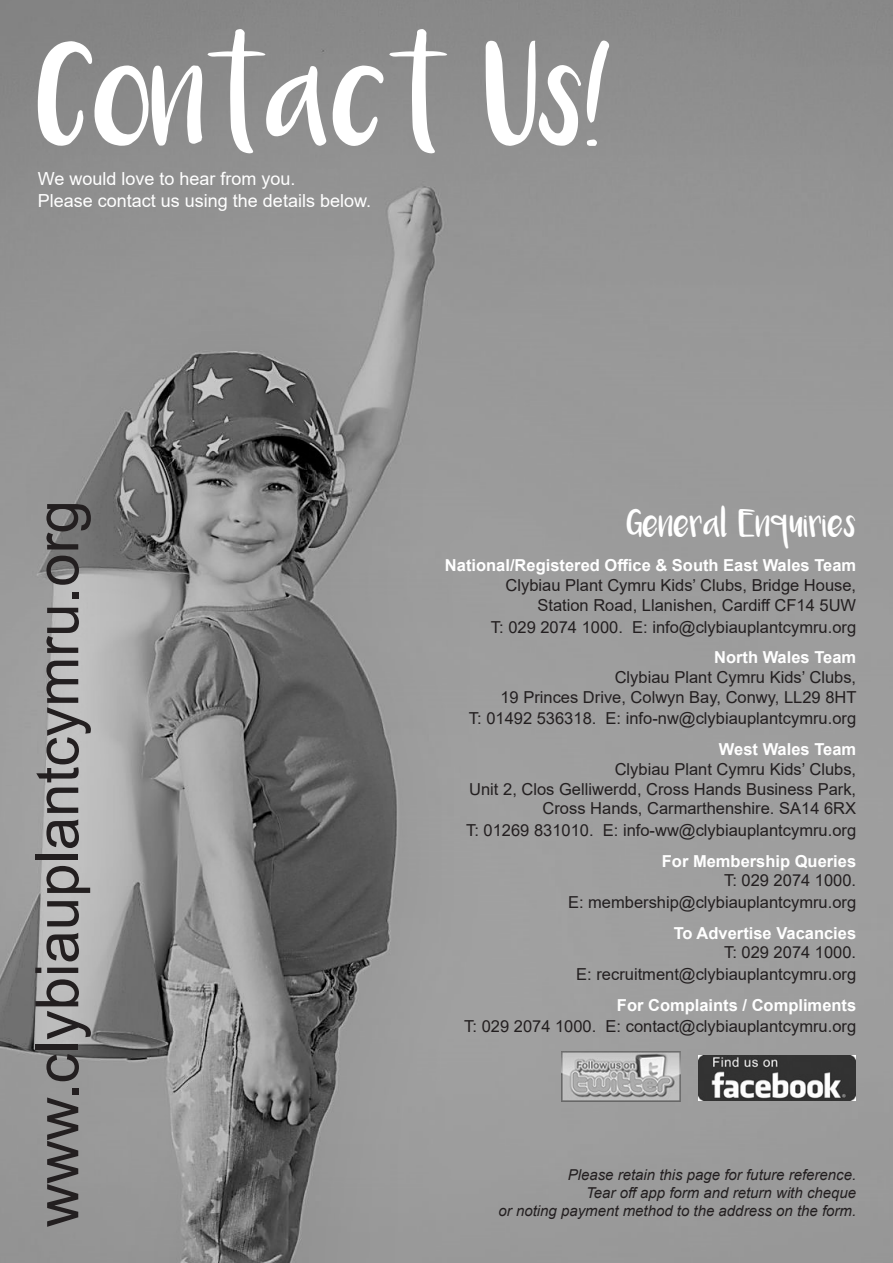
<style>
.page{position:relative;width:893px;height:1263px;background:#fff}
.page>*{position:absolute;margin:0;border:0;box-sizing:border-box;transform-origin:0 0}
.t1{font:78px "Luna";color:#fff}
.t2{font:60px "Arial";color:#231f20}
.t3{font:21px "Luna";color:#fff}
.t4{font:18px "Arial";color:#fff}
.t5{font:16.5px "Arial";color:#231f20}
.t6{font:700 16.5px "Arial";color:#fff}
.t7{font:italic 15px "Arial";color:#231f20}
</style>
<div class="page">
<img style="left:0;top:0;width:893px;height:1263px">
<img style="left:561px;top:1052px;width:120px;height:49px">
<img style="left:698px;top:1055px;width:157px;height:46px">
<p class="t1" style="left:38px;top:73px;width:577px">Contact Us!</p>
<p class="t4" style="left:38px;top:167px;width:259px">We would love to hear from you.</p>
<p class="t4" style="left:38px;top:188px;width:335px">Please contact us using the details below.</p>
<h2 class="t2" style="left:16px;top:1227px;width:728px;rotate:-90deg">www.clybiauplantcymru.org</h2>
<p class="t3" style="left:627px;top:518px;width:231px">General Enquiries</p>
<p class="t6" style="left:445px;top:554px;width:413px">National/Registered Office &amp; South East Wales Team</p>
<p class="t5" style="left:506px;top:574px;width:352px">Clybiau Plant Cymru Kids’ Clubs, Bridge House,</p>
<p class="t5" style="left:537px;top:594px;width:320px">Station Road, Llanishen, Cardiff CF14 5UW</p>
<p class="t5" style="left:491px;top:615px;width:367px">T: 029 2074 1000. E: info@clybiauplantcymru.org</p>
<p class="t6" style="left:714px;top:646px;width:144px">North Wales Team</p>
<p class="t5" style="left:615px;top:666px;width:243px">Clybiau Plant Cymru Kids’ Clubs,</p>
<p class="t5" style="left:500px;top:686px;width:358px">19 Princes Drive, Colwyn Bay, Conwy, LL29 8HT</p>
<p class="t5" style="left:469px;top:707px;width:389px">T: 01492 536318. E: info-nw@clybiauplantcymru.org</p>
<p class="t6" style="left:719px;top:737px;width:139px">West Wales Team</p>
<p class="t5" style="left:615px;top:758px;width:243px">Clybiau Plant Cymru Kids’ Clubs,</p>
<p class="t5" style="left:469px;top:777px;width:388px">Unit 2, Clos Gelliwerdd, Cross Hands Business Park,</p>
<p class="t5" style="left:543px;top:797px;width:315px">Cross Hands, Carmarthenshire. SA14 6RX</p>
<p class="t5" style="left:466px;top:819px;width:391px">T: 01269 831010. E: info-ww@clybiauplantcymru.org</p>
<p class="t6" style="left:662px;top:849px;width:196px">For Membership Queries</p>
<p class="t5" style="left:724px;top:869px;width:134px">T: 029 2074 1000.</p>
<p class="t5" style="left:568px;top:891px;width:290px">E: membership@clybiauplantcymru.org</p>
<p class="t6" style="left:674px;top:921px;width:184px">To Advertise Vacancies</p>
<p class="t5" style="left:724px;top:941px;width:134px">T: 029 2074 1000.</p>
<p class="t5" style="left:576px;top:963px;width:281px">E: recruitment@clybiauplantcymru.org</p>
<p class="t6" style="left:617px;top:993px;width:241px">For Complaints / Compliments</p>
<p class="t5" style="left:464px;top:1015px;width:393px">T: 029 2074 1000. E: contact@clybiauplantcymru.org</p>
<p class="t7" style="left:568px;top:1165px;width:290px">Please retain this page for future reference.</p>
<p class="t7" style="left:586px;top:1183px;width:272px">Tear off app form and return with cheque</p>
<p class="t7" style="left:498px;top:1201px;width:359px">or noting payment method to the address on the form.</p>
</div>
